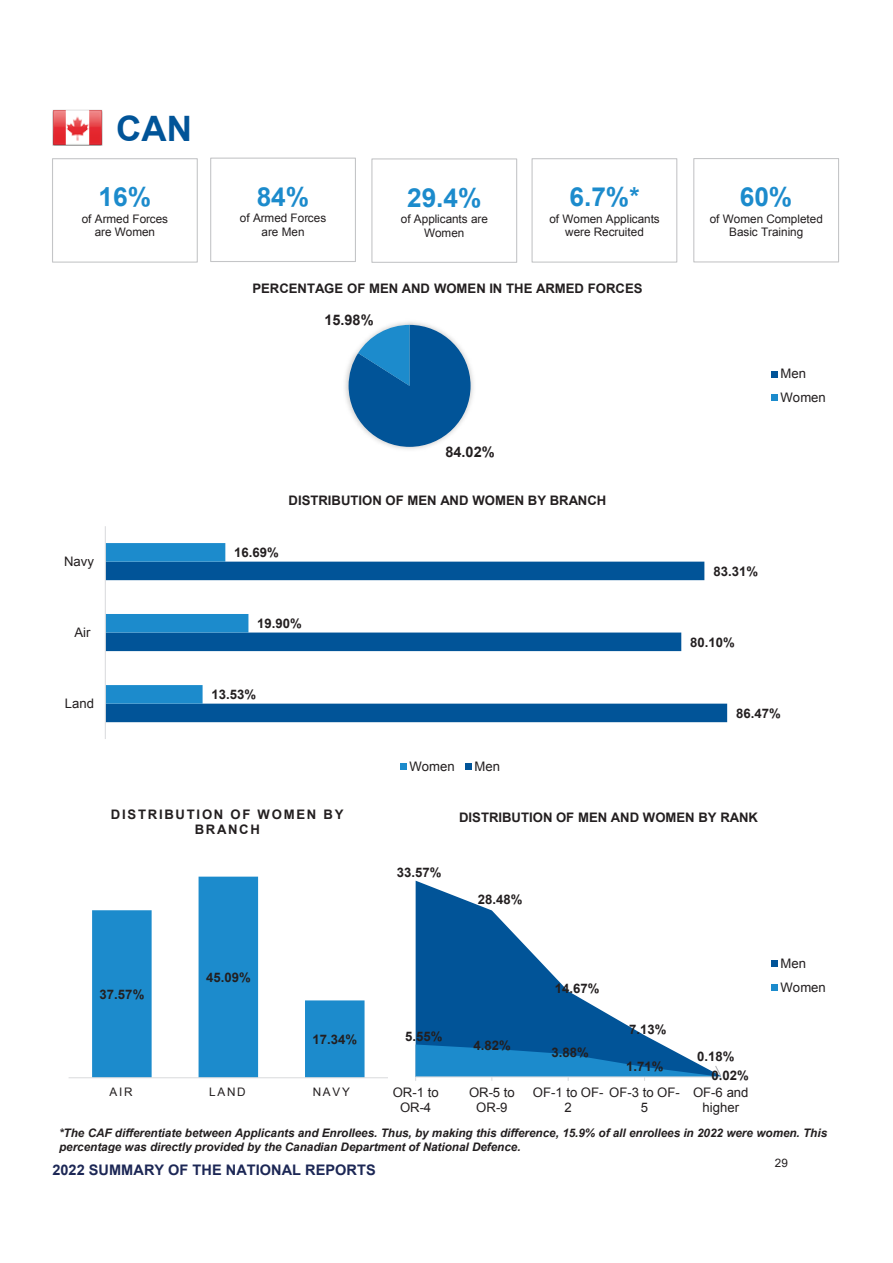
<style>
.page{position:relative;width:893px;height:1263px;background:#fff}
.page>*{position:absolute;margin:0;border:0;box-sizing:border-box;transform-origin:0 0}
.t1{font:700 34.95px "Arial";color:#015498}
.t2{font:700 26.25px "Arial";letter-spacing:-.005em;color:#1c8bcc}
.t3{font:700 14.55px "Arial";color:#1c2755}
.t4{font:700 14.55px "Arial";color:#231f20}
.t5{font:700 13.2px "Arial";color:#231f20}
.t6{font:13.2px/15.1px "Arial";color:#231f20}
.t7{font:700 13.2px/15.3px "Arial";letter-spacing:.13em;color:#231f20;text-align:center}
.t8{font:italic 700 11.7px/13.4px "Arial";color:#231f20}
.t9{font:11.7px/13.5px "Arial";color:#231f20;text-align:center}
.t10{font:11.7px "Arial";color:#231f20}
</style>
<div class="page">
<div style="left:52px;top:158px;width:146px;height:105px;border:1px solid #c4c5c7"></div>
<div style="left:210px;top:158px;width:146px;height:104px;border:1px solid #c4c5c7"></div>
<div style="left:371px;top:158px;width:146px;height:105px;border:1px solid #c4c5c7"></div>
<div style="left:531px;top:158px;width:146px;height:105px;border:1px solid #c4c5c7"></div>
<div style="left:693px;top:158px;width:146px;height:104px;border:1px solid #c4c5c7"></div>
<img style="left:53px;top:109px;width:49px;height:37px">
<svg style="left:92px;top:877px;width:273px;height:200px"></svg>
<hr style="left:69px;top:1077px;width:319px;height:1px;background:#dcdddf">
<img style="left:345px;top:323px;width:128px;height:127px">
<img style="left:350px;top:322px;width:67px;height:3px">
<svg style="left:349px;top:325px;width:122px;height:122px"></svg>
<div style="left:771px;top:371px;width:7px;height:6px;background:#015498"></div>
<div style="left:771px;top:394px;width:7px;height:7px;background:#1c8bcc"></div>
<svg style="left:106px;top:562px;width:621px;height:160px"></svg>
<svg style="left:106px;top:543px;width:142px;height:161px"></svg>
<hr style="left:105px;top:526px;width:1px;height:213px;background:#dcdddf">
<div style="left:400px;top:763px;width:7px;height:7px;background:#1c8bcc"></div>
<div style="left:465px;top:763px;width:7px;height:7px;background:#015498"></div>
<svg style="left:416px;top:881px;width:245px;height:163px;fill:#015498"></svg>
<svg style="left:415px;top:1044px;width:306px;height:37px"></svg>
<div style="left:771px;top:961px;width:7px;height:6px;background:#015498"></div>
<div style="left:771px;top:984px;width:7px;height:6px;background:#1c8bcc"></div>
<h1 class="t1" style="left:116px;top:106px;width:77px">CAN</h1>
<h2 class="t2" style="left:99px;top:180px;width:54px">16%</h2>
<p class="t9" style="left:82px;top:212px;width:88px">of Armed Forces are Women</p>
<h2 class="t2" style="left:257px;top:179px;width:54px">84%</h2>
<p class="t9" style="left:240px;top:212px;width:88px">of Armed Forces are Men</p>
<h2 class="t2" style="left:407px;top:180px;width:76px">29.4%</h2>
<p class="t9" style="left:401px;top:213px;width:88px">of Applicants are<br>Women</p>
<h2 class="t2" style="left:569px;top:180px;width:72px">6.7%*</h2>
<p class="t9" style="left:549px;top:212px;width:112px">of Women Applicants were Recruited</p>
<p class="t5" style="left:252px;top:279px;width:392px">PERCENTAGE OF MEN AND WOMEN IN THE ARMED FORCES</p>
<p class="t4" style="left:324px;top:310px;width:51px">15.98%</p>
<p class="t6" style="left:64px;top:554px;width:31px">Navy</p>
<p class="t6" style="left:74px;top:625px;width:18px">Air</p>
<p class="t6" style="left:65px;top:696px;width:31px">Land</p>
<p class="t4" style="left:446px;top:443px;width:51px">84.02%</p>
<p class="t5" style="left:289px;top:492px;width:319px">DISTRIBUTION OF MEN AND WOMEN BY BRANCH</p>
<p class="t5" style="left:234px;top:544px;width:46px">16.69%</p>
<p class="t5" style="left:257px;top:615px;width:46px">19.90%</p>
<p class="t5" style="left:211px;top:686px;width:46px">13.53%</p>
<p class="t6" style="left:410px;top:759px;width:47px">Women</p>
<p class="t6" style="left:474px;top:759px;width:27px">Men</p>
<h2 class="t2" style="left:740px;top:180px;width:54px">60%</h2>
<p class="t9" style="left:710px;top:212px;width:115px">of Women Completed<br>Basic Training</p>
<p class="t6" style="left:781px;top:362px;width:47px;line-height:23.2px">Men<br>Women</p>
<p class="t5" style="left:713px;top:562px;width:46px">83.31%</p>
<p class="t5" style="left:690px;top:633px;width:46px">80.10%</p>
<p class="t5" style="left:736px;top:704px;width:46px">86.47%</p>
<p class="t7" style="left:111px;top:807px;width:234px">DISTRIBUTION OF WOMEN BY<br>BRANCH</p>
<p class="t5" style="left:459px;top:809px;width:300px">DISTRIBUTION OF MEN AND WOMEN BY RANK</p>
<p class="t5" style="left:397px;top:864px;width:46px">33.57%</p>
<p class="t5" style="left:478px;top:890px;width:46px">28.48%</p>
<p class="t5" style="left:100px;top:985px;width:46px">37.57%</p>
<p class="t5" style="left:206px;top:969px;width:46px">45.09%</p>
<p class="t5" style="left:555px;top:980px;width:46px">14.67%</p>
<p class="t6" style="left:781px;top:952px;width:47px;line-height:23.2px">Men<br>Women</p>
<p class="t5" style="left:313px;top:1030px;width:46px">17.34%</p>
<p class="t5" style="left:405px;top:1027px;width:39px">5.55%</p>
<p class="t5" style="left:473px;top:1037px;width:39px">4.82%</p>
<p class="t5" style="left:551px;top:1044px;width:39px">3.88%</p>
<p class="t5" style="left:629px;top:1021px;width:39px">7.13%</p>
<p class="t5" style="left:626px;top:1058px;width:39px">1.71%</p>
<p class="t5" style="left:697px;top:1048px;width:39px">0.18%</p>
<p class="t5" style="left:711px;top:1067px;width:39px">0.02%</p>
<p class="t9" style="left:109px;top:1085px;width:25px">AIR</p>
<p class="t9" style="left:209px;top:1085px;width:38px">LAND</p>
<p class="t9" style="left:313px;top:1085px;width:39px">NAVY</p>
<p class="t6" style="left:393px;top:1085px;width:47px;text-align:center">OR-1 to<br>OR-4</p>
<p class="t6" style="left:469px;top:1085px;width:47px;text-align:center">OR-5 to<br>OR-9</p>
<p class="t6" style="left:565px;top:1085px;width:117px;text-indent:-32px">OF-1 to OF- OF-3 to OF-<br>2</p>
<p class="t6" style="left:641px;top:1100px;width:9px">5</p>
<p class="t6" style="left:693px;top:1085px;width:57px;text-align:center">OF-6 and higher</p>
<p class="t8" style="left:59px;top:1127px;width:770px">*The CAF differentiate between Applicants and Enrollees. Thus, by making this difference, 15.9% of all enrollees in 2022 were women. This percentage was directly provided by the Canadian Department of National Defence.</p>
<p class="t10" style="left:775px;top:1155px;width:14px">29</p>
<p class="t3" style="left:53px;top:1160px;width:325px">2022 SUMMARY OF THE NATIONAL REPORTS</p>
</div>
